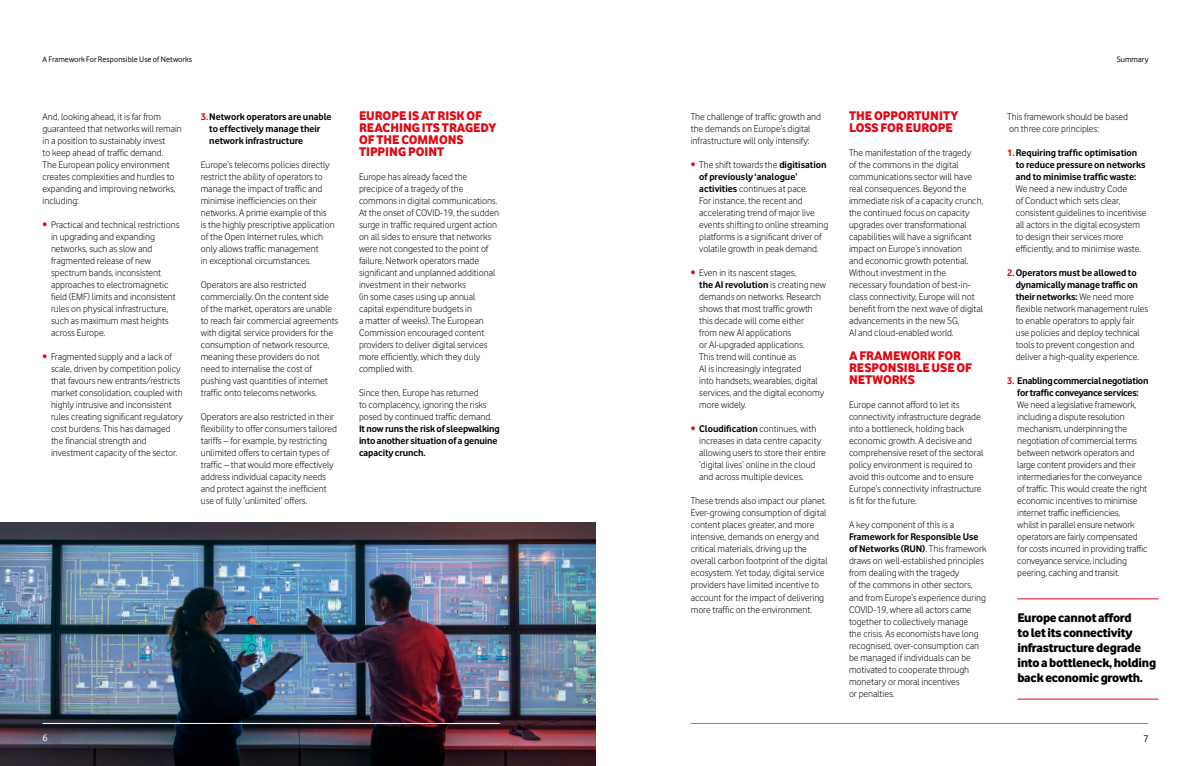
<style>
.page{position:relative;width:1191px;height:766px;background:#fff}
.page>*{position:absolute;margin:0;border:0;box-sizing:border-box;transform-origin:0 0}
.t1{font:800 13px/12px "Vodafone";color:#e30613}
.t2{font:800 13px/15px "Vodafone";letter-spacing:-.02em;color:#000}
.t3{font:10px/12px "Vodafone Lt";color:#000}
.t4{font:700 10px/12px "Vodafone";letter-spacing:-.005em;color:#000}
.t5{font:10px "Vodafone";color:#fff}
.t6{font:10px "Vodafone";color:#000}
.t7{font:8.2px "Vodafone";letter-spacing:.01em;color:#000}
.s1{color:#e30613}
.s2{font-family:"Vodafone";font-weight:700}
.s3{font-family:"Vodafone Lt";font-weight:400}
.s4{font-family:"Vodafone Lt";font-weight:400;color:#e30613}
</style>
<div class="page">
<img style="left:0;top:522px;width:595px;height:243px">
<hr style="left:691px;top:723px;width:457px;height:1px;background:#878787">
<hr style="left:43px;top:723px;width:457px;height:1px;background:#fff">
<hr style="left:1017px;top:598px;width:141px;height:1px;background:#e30613">
<hr style="left:1017px;top:698px;width:141px;height:1px;background:#e30613">
<p class="t7" style="left:43px;top:55px;width:151px">A Framework For Responsible Use of Networks</p>
<p class="t3" style="left:43px;top:111px;width:141px">And, looking ahead, it is far from guaranteed that networks will remain in a position to sustainably invest<br>to keep ahead of traffic demand.<br>The European policy environment creates complexities and hurdles to expanding and improving networks, including:</p>
<p class="t3" style="left:51px;top:219px;width:130px;text-indent:-8px"><span class="s1">•</span> Practical and technical restrictions in upgrading and expanding networks, such as slow and fragmented release of new spectrum bands, inconsistent approaches to electromagnetic field (EMF) limits and inconsistent rules on physical infrastructure, such as maximum mast heights across Europe.</p>
<p class="t3" style="left:51px;top:351px;width:133px;text-indent:-8px"><span class="s1">•</span> Fragmented supply and a lack of scale, driven by competition policy that favours new entrants/restricts market consolidation, coupled with highly intrusive and inconsistent rules creating significant regulatory cost burdens. This has damaged the financial strength and investment capacity of the sector.</p>
<p class="t4" style="left:209px;top:111px;width:124px;text-indent:-8px"><span class="s1">3.</span>Network operators are unable to effectively manage their network infrastructure</p>
<p class="t3" style="left:201px;top:159px;width:135px">Europe’s telecoms policies directly restrict the ability of operators to manage the impact of traffic and minimise inefficiencies on their networks. A prime example of this is the highly prescriptive application of the Open Internet rules, which only allows traffic management<br>in exceptional circumstances.</p>
<p class="t3" style="left:201px;top:279px;width:139px">Operators are also restricted commercially. On the content side of the market, operators are unable to reach fair commercial agreements with digital service providers for the consumption of network resource, meaning these providers do not need to internalise the cost of pushing vast quantities of internet traffic onto telecoms networks.</p>
<p class="t3" style="left:201px;top:411px;width:138px">Operators are also restricted in their flexibility to offer consumers tailored tariffs – for example, by restricting unlimited offers to certain types of traffic – that would more effectively address individual capacity needs and protect against the inefficient use of fully ‘unlimited’ offers.</p>
<h1 class="t1" style="left:359px;top:110px;width:139px">EUROPE IS AT RISK OF<br>REACHING ITS TRAGEDY<br>OF THE COMMONS<br>TIPPING POINT</h1>
<p class="t3" style="left:359px;top:171px;width:142px">Europe has already faced the precipice of a tragedy of the commons in digital communications.<br>At the onset of COVID-19, the sudden surge in traffic required urgent action on all sides to ensure that networks were not congested to the point of failure. Network operators made significant and unplanned additional investment in their networks<br>(in some cases using up annual capital expenditure budgets in<br>a matter of weeks). The European<br>Commission encouraged content providers to deliver digital services more efficiently, which they duly complied with.</p>
<p class="t3" style="left:359px;top:387px;width:134px">Since then, Europe has returned<br>to complacency, ignoring the risks posed by continued traffic demand.</p>
<p class="t4" style="left:359px;top:423px;width:142px">It now runs the risk of sleepwalking into another situation of a genuine capacity crunch.</p>
<p class="t3" style="left:691px;top:111px;width:132px">The challenge of traffic growth and the demands on Europe’s digital infrastructure will only intensify:</p>
<p class="t3" style="left:691px;top:159px;width:137px"><span class="s1">•</span> The shift towards the <span class="s2">digitisation</span></p>
<p class="t4" style="left:699px;top:171px;width:100px">of previously ‘analogue’</p>
<p class="t3" style="left:699px;top:183px;width:131px"><span class="s2">activities</span> continues at pace.<br>For instance, the recent and accelerating trend of major live events shifting to online streaming platforms is a significant driver of volatile growth in peak demand.</p>
<p class="t3" style="left:691px;top:267px;width:107px"><span class="s1">•</span> Even in its nascent stages,</p>
<p class="t4" style="left:699px;top:279px;width:128px">the AI revolution <span class="s3">is creating new</span></p>
<p class="t3" style="left:699px;top:291px;width:126px">demands on networks. Research shows that most traffic growth this decade will come either from new AI applications<br>or AI-upgraded applications.<br>This trend will continue as<br>AI is increasingly integrated<br>into handsets, wearables, digital services, and the digital economy more widely.</p>
<p class="t4" style="left:691px;top:423px;width:127px"><span class="s4">•</span> Cloudification <span class="s3">continues, with</span></p>
<p class="t3" style="left:699px;top:435px;width:128px">increases in data centre capacity allowing users to store their entire ‘digital lives’ online in the cloud and across multiple devices.</p>
<p class="t3" style="left:691px;top:495px;width:138px">These trends also impact our planet.<br>Ever-growing consumption of digital content places greater, and more intensive, demands on energy and critical materials, driving up the overall carbon footprint of the digital ecosystem. Yet today, digital service providers have limited incentive to account for the impact of delivering more traffic on the environment.</p>
<h1 class="t1" style="left:849px;top:110px;width:111px">THE OPPORTUNITY<br>LOSS FOR EUROPE</h1>
<p class="t3" style="left:849px;top:147px;width:136px">The manifestation of the tragedy<br>of the commons in the digital communications sector will have real consequences. Beyond the immediate risk of a capacity crunch, the continued focus on capacity upgrades over transformational capabilities will have a significant impact on Europe’s innovation<br>and economic growth potential.<br>Without investment in the necessary foundation of best-in&shy;class connectivity, Europe will not benefit from the next wave of digital advancements in the new 5G,<br>AI and cloud-enabled world.</p>
<h1 class="t1" style="left:849px;top:350px;width:125px">A FRAMEWORK FOR<br>RESPONSIBLE USE OF<br>NETWORKS</h1>
<p class="t3" style="left:849px;top:399px;width:136px">Europe cannot afford to let its connectivity infrastructure degrade into a bottleneck, holding back economic growth. A decisive and comprehensive reset of the sectoral policy environment is required to avoid this outcome and to ensure Europe’s connectivity infrastructure is fit for the future.</p>
<p class="t3" style="left:849px;top:519px;width:107px">A key component of this is a</p>
<p class="t4" style="left:849px;top:531px;width:139px">Framework for Responsible Use of Networks (RUN)<span class="s3">. This framework</span></p>
<p class="t3" style="left:849px;top:555px;width:138px">draws on well-established principles from dealing with the tragedy<br>of the commons in other sectors, and from Europe’s experience during<br>COVID-19, where all actors came together to collectively manage<br>the crisis. As economists have long recognised, over-consumption can be managed if individuals can be motivated to cooperate through monetary or moral incentives<br>or penalties.</p>
<p class="t7" style="left:1116px;top:55px;width:33px">Summary</p>
<p class="t3" style="left:1007px;top:111px;width:122px">This framework should be based on three core principles:</p>
<p class="t4" style="left:1015px;top:147px;width:131px;text-indent:-8px"><span class="s1">1.</span>Requiring traffic optimisation to reduce pressure on networks and to minimise traffic waste:</p>
<p class="t3" style="left:1015px;top:183px;width:132px">We need a new industry Code<br>of Conduct which sets clear, consistent guidelines to incentivise all actors in the digital ecosystem to design their services more efficiently, and to minimise waste.</p>
<p class="t4" style="left:1015px;top:267px;width:124px;text-indent:-8px"><span class="s1">2.</span>Operators must be allowed to dynamically manage traffic on their networks: <span class="s3">We need more</span></p>
<p class="t3" style="left:1015px;top:303px;width:134px">flexible network management rules to enable operators to apply fair use policies and deploy technical tools to prevent congestion and deliver a high-quality experience.</p>
<p class="t4" style="left:1007px;top:375px;width:143px;text-align:center"><span class="s1">3.</span> Enabling commercial negotiation for traffic conveyance services:</p>
<p class="t3" style="left:1017px;top:399px;width:132px">We need a legislative framework, including a dispute resolution mechanism, underpinning the negotiation of commercial terms between network operators and large content providers and their intermediaries for the conveyance of traffic. This would create the right economic incentives to minimise internet traffic inefficiencies,<br>whilst in parallel ensure network operators are fairly compensated for costs incurred in providing traffic conveyance service, including peering, caching and transit.</p>
<h1 class="t2" style="left:1017px;top:609px;width:140px">Europe cannot afford<br>to let its connectivity infrastructure degrade into a bottleneck, holding back economic growth.</h1>
<p class="t5" style="left:43px;top:732px;width:7px">6</p>
<p class="t6" style="left:1143px;top:732px;width:7px">7</p>
</div>
